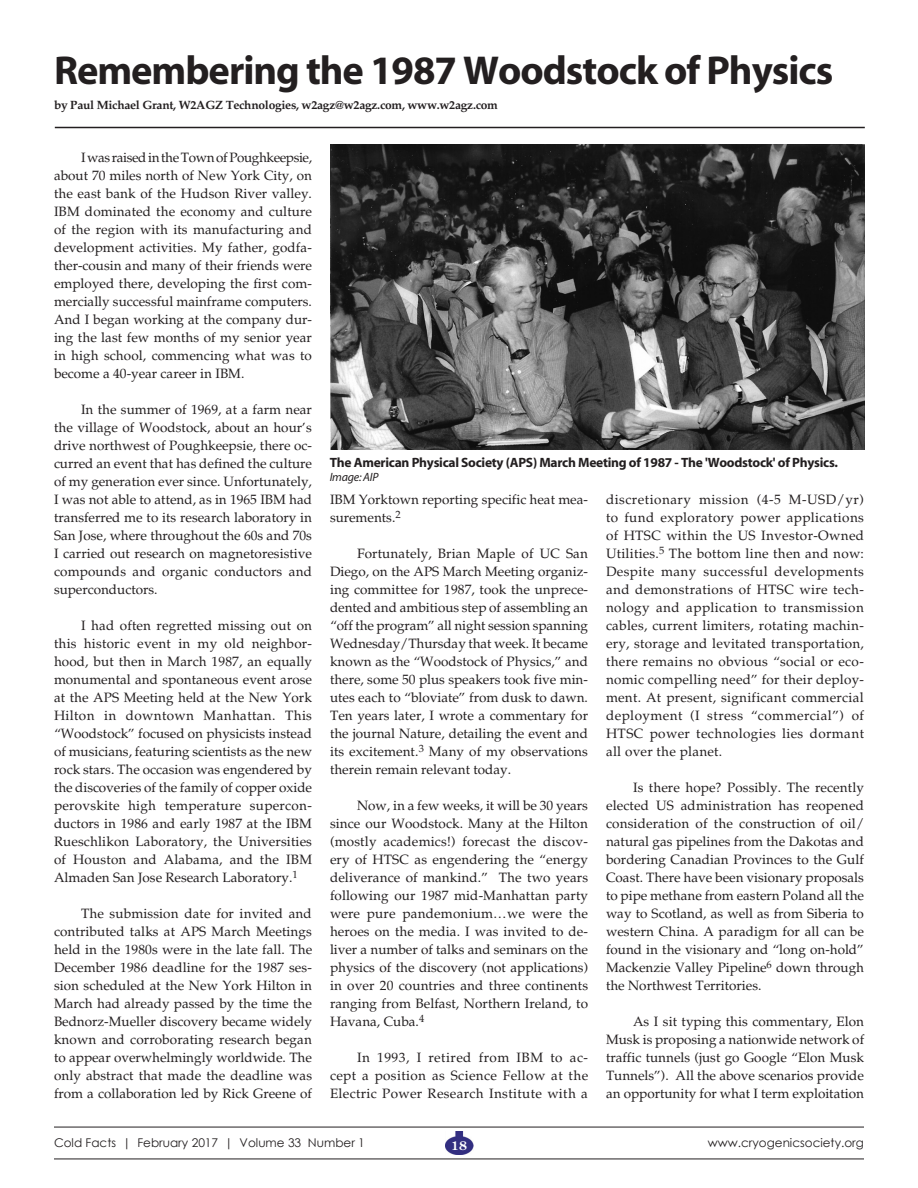
<style>
.page{position:relative;width:918px;height:1188px;background:#fff}
.page>*{position:absolute;margin:0;border:0;box-sizing:border-box;transform-origin:0 0}
.Secondary_Head{font:700 40.5px "Myriad";letter-spacing:-.025em;color:#231f20}
.Body{font:13.5px/18px "Palatino";color:#231f20;text-align:justify}
.captions{font:700 13.5px "Myriad";letter-spacing:-.02em;color:#231f20}
.byline{font:700 12px "Palatino";letter-spacing:-.02em;color:#231f20}
.t1{font:12px "Century Gothic";color:#231f20}
.captions-2{font:italic 12px "Myriad";letter-spacing:-.02em;color:#231f20}
.t2{font:700 12px "Century Old Style";color:#fff}
</style>
<div class="page">
<img style="left:446px;top:1131px;width:28px;height:24px">
<hr style="left:54px;top:1127px;width:810px;height:1px;background:#231f20">
<hr style="left:54px;top:1159px;width:810px;height:1px;background:#231f20">
<hr style="left:55px;top:127px;width:810px;height:1px;background:#231f20">
<img style="left:330px;top:144px;width:534px;height:305px">
<p class="Secondary_Head" style="left:54px;top:50px;width:781px">Remembering the 1987 Woodstock of Physics</p>
<p class="byline" style="left:54px;top:98px;width:445px">by Paul Michael Grant, W2AGZ Technologies, w2agz@w2agz.com, www.w2agz.com</p>
<p class="Body" style="left:54px;top:149px;width:260px;text-indent:27px">I was raised in the Town of Poughkeepsie, about 70 miles north of New York City, on the east bank of the Hudson River valley.<br>IBM dominated the economy and culture of the region with its manufacturing and development activities. My father, godfa&shy;ther-cousin and many of their friends were employed there, developing the first com&shy;mercially successful mainframe computers.<br>And I began working at the company dur&shy;ing the last few months of my senior year in high school, commencing what was to become a 40-year career in IBM.</p>
<p class="Body" style="left:54px;top:401px;width:260px;text-indent:27px">In the summer of 1969, at a farm near the village of Woodstock, about an hour’s drive northwest of Poughkeepsie, there oc&shy;curred an event that has defined the culture of my generation ever since. Unfortunately, I was not able to attend, as in 1965 IBM had transferred me to its research laboratory in San Jose, where throughout the 60s and 70s I carried out research on magnetoresistive compounds and organic conductors and superconductors.</p>
<p class="Body" style="left:54px;top:617px;width:260px;text-indent:27px">I had often regretted missing out on this historic event in my old neighbor&shy;hood, but then in March 1987, an equally monumental and spontaneous event arose at the APS Meeting held at the New York Hilton in downtown Manhattan. This “Woodstock” focused on physicists instead of musicians, featuring scientists as the new rock stars. The occasion was engendered by the discoveries of the family of copper oxide perovskite high temperature supercon&shy;ductors in 1986 and early 1987 at the IBM Rueschlikon Laboratory, the Universities of Houston and Alabama, and the IBM Almaden San Jose Research Laboratory.<sup>1</sup></p>
<p class="Body" style="left:54px;top:905px;width:260px;text-indent:27px">The submission date for invited and contributed talks at APS March Meetings held in the 1980s were in the late fall. The December 1986 deadline for the 1987 ses&shy;sion scheduled at the New York Hilton in March had already passed by the time the Bednorz-Mueller discovery became widely known and corroborating research began to appear overwhelmingly worldwide. The only abstract that made the deadline was from a collaboration led by Rick Greene of</p>
<p class="captions" style="left:330px;top:456px;width:510px">The American Physical Society (APS) March Meeting of 1987 - The 'Woodstock' of Physics.</p>
<p class="captions-2" style="left:330px;top:471px;width:50px">Image: AIP</p>
<p class="Body" style="left:330px;top:491px;width:260px">IBM Yorktown reporting specific heat mea&shy;surements.<sup>2</sup></p>
<p class="Body" style="left:330px;top:545px;width:260px;text-indent:27px">Fortunately, Brian Maple of UC San Diego, on the APS March Meeting organiz&shy;ing committee for 1987, took the unprece&shy;dented and ambitious step of assembling an “off the program” all night session spanning Wednesday/Thursday that week. It became known as the “Woodstock of Physics,” and there, some 50 plus speakers took five min&shy;utes each to “bloviate” from dusk to dawn.<br>Ten years later, I wrote a commentary for the journal Nature, detailing the event and its excitement.<sup>3</sup> Many of my observations therein remain relevant today.</p>
<p class="Body" style="left:330px;top:797px;width:260px;text-indent:27px">Now, in a few weeks, it will be 30 years since our Woodstock. Many at the Hilton (mostly academics!) forecast the discov&shy;ery of HTSC as engendering the “energy deliverance of mankind.” The two years following our 1987 mid-Manhattan party were pure pandemonium…we were the heroes on the media. I was invited to de&shy;liver a number of talks and seminars on the physics of the discovery (not applications) in over 20 countries and three continents ranging from Belfast, Northern Ireland, to Havana, Cuba.<sup>4</sup></p>
<p class="Body" style="left:330px;top:1049px;width:260px;text-indent:27px">In 1993, I retired from IBM to ac&shy;cept a position as Science Fellow at the Electric Power Research Institute with a</p>
<p class="Body" style="left:606px;top:491px;width:260px">discretionary mission (4-5 M-USD/yr) to fund exploratory power applications of HTSC within the US Investor-Owned Utilities.<sup>5</sup> The bottom line then and now:<br>Despite many successful developments and demonstrations of HTSC wire tech&shy;nology and application to transmission cables, current limiters, rotating machin&shy;ery, storage and levitated transportation, there remains no obvious “social or eco&shy;nomic compelling need” for their deploy&shy;ment. At present, significant commercial deployment (I stress “commercial”) of HTSC power technologies lies dormant all over the planet.</p>
<p class="Body" style="left:606px;top:779px;width:260px;text-indent:27px">Is there hope? Possibly. The recently elected US administration has reopened consideration of the construction of oil/ natural gas pipelines from the Dakotas and bordering Canadian Provinces to the Gulf Coast. There have been visionary proposals to pipe methane from eastern Poland all the way to Scotland, as well as from Siberia to western China. A paradigm for all can be found in the visionary and “long on-hold” Mackenzie Valley Pipeline<sup>6</sup> down through the Northwest Territories.</p>
<p class="Body" style="left:606px;top:1013px;width:260px;text-indent:27px">As I sit typing this commentary, Elon Musk is proposing a nationwide network of traffic tunnels (just go Google “Elon Musk Tunnels”). All the above scenarios provide an opportunity for what I term exploitation</p>
<p class="t1" style="left:54px;top:1135px;width:312px">Cold Facts | February 2017 | Volume 33 Number 1</p>
<p class="t2" style="left:451px;top:1138px;width:17px">18</p>
<p class="t1" style="left:708px;top:1135px;width:158px">www.cryogenicsociety.org</p>
</div>
